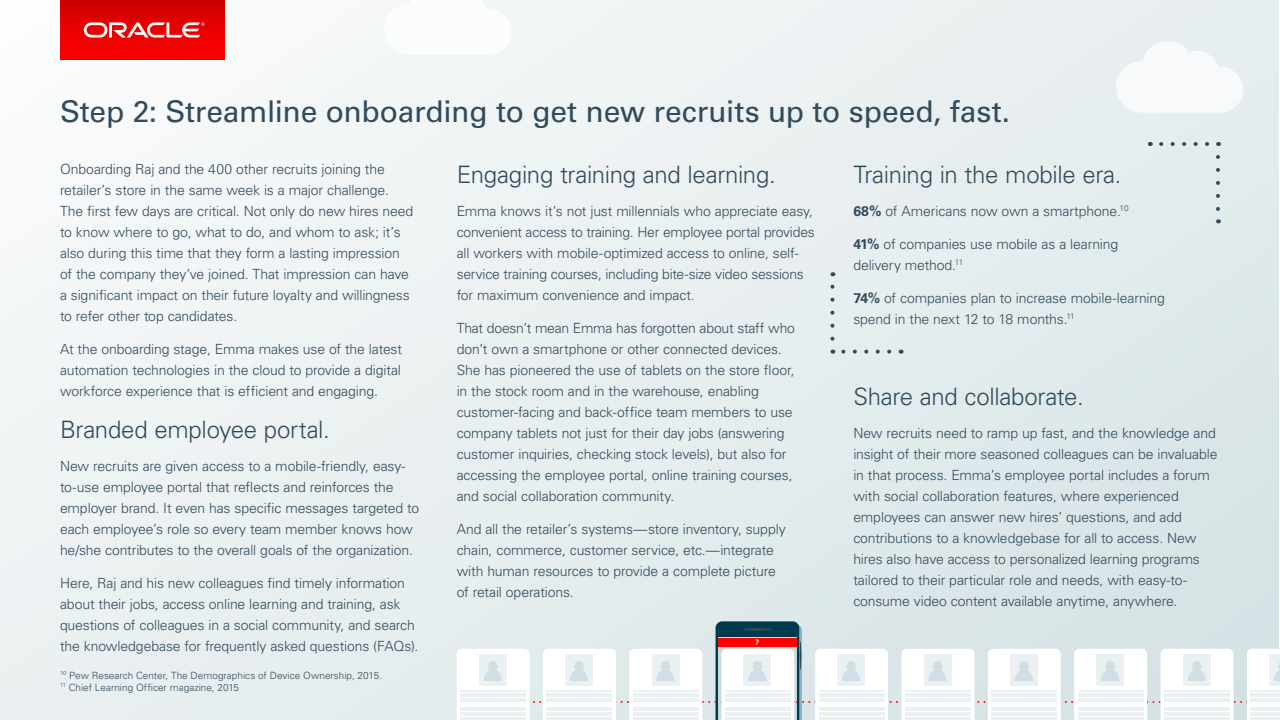
<style>
.page{position:relative;width:1280px;height:720px;background:#fff}
.page>*{position:absolute;margin:0;border:0;box-sizing:border-box;transform-origin:0 0}
.t1{font:30px "Univers LT Std";letter-spacing:-.005em;color:#324b5c}
.t2{font:300 24px "Univers LT Std";letter-spacing:-.01em;color:#324b5c}
.t3{font:300 14px/21px "Univers LT Std";letter-spacing:-.01em;color:#324b5c}
.t4{font:300 10px/12px "Univers LT Std";color:#324b5c}
.t5{font:700 7.5px "Univers LT Std";color:#fff}
.s1{font-weight:700}
</style>
<div class="page">
<div style="left:0;top:0;width:1278px;height:720px;background:linear-gradient(to right,#f3f6f7,#dee8ea)"></div>
<svg style="left:832px;top:350px;width:57px;height:4px"></svg>
<svg style="left:830px;top:272px;width:4px;height:67px"></svg>
<svg style="left:1161px;top:142px;width:51px;height:4px"></svg>
<svg style="left:1216px;top:157px;width:4px;height:66px"></svg>
<svg style="left:457px;top:621px;width:823px;height:99px"></svg>
<hr style="left:461px;top:691px;width:65px;height:1px;background:#ebf0f2">
<hr style="left:461px;top:693px;width:65px;height:1px;background:#ebf0f2">
<hr style="left:461px;top:696px;width:65px;height:1px;background:#ebf0f2">
<hr style="left:461px;top:698px;width:65px;height:1px;background:#ebf0f2">
<hr style="left:461px;top:701px;width:65px;height:1px;background:#ebf0f2">
<hr style="left:461px;top:707px;width:65px;height:1px;background:#ebf0f2">
<hr style="left:461px;top:710px;width:65px;height:1px;background:#ebf0f2">
<hr style="left:461px;top:712px;width:65px;height:1px;background:#ebf0f2">
<hr style="left:461px;top:715px;width:65px;height:1px;background:#ebf0f2">
<hr style="left:461px;top:717px;width:65px;height:1px;background:#ebf0f2">
<hr style="left:461px;top:719px;width:65px;height:1px;background:#ebf0f2">
<svg style="left:1116px;top:41px;width:127px;height:72px"></svg>
<svg style="left:384px;top:0;width:127px;height:55px"></svg>
<div style="left:60px;top:0;width:164px;height:60px;background:linear-gradient(to bottom,#d00000,#fe0000)"></div>
<svg style="left:84px;top:22px;width:121px;height:16px"></svg>
<h1 class="t1" style="left:60px;top:93px;width:952px">Step 2: Streamline onboarding to get new recruits up to speed, fast.</h1>
<p class="t3" style="left:60px;top:158px;width:355px">Onboarding Raj and the 400 other recruits joining the retailer’s store in the same week is a major challenge.<br>The first few days are critical. Not only do new hires need to know where to go, what to do, and whom to ask; it’s also during this time that they form a lasting impression of the company they’ve joined. That impression can have a significant impact on their future loyalty and willingness to refer other top candidates.</p>
<p class="t3" style="left:60px;top:338px;width:344px;text-align:justify">At the onboarding stage, Emma makes use of the latest automation technologies in the cloud to provide a digital workforce experience that is efficient and engaging.</p>
<h2 class="t2" style="left:60px;top:415px;width:271px">Branded employee portal.</h2>
<p class="t3" style="left:60px;top:455px;width:361px">New recruits are given access to a mobile-friendly, easy&shy;to-use employee portal that reflects and reinforces the employer brand. It even has specific messages targeted to each employee’s role so every team member knows how he/she contributes to the overall goals of the organization.</p>
<p class="t3" style="left:60px;top:572px;width:360px">Here, Raj and his new colleagues find timely information about their jobs, access online learning and training, ask questions of colleagues in a social community, and search the knowledgebase for frequently asked questions (FAQs).</p>
<h2 class="t2" style="left:457px;top:160px;width:321px">Engaging training and learning.</h2>
<p class="t3" style="left:457px;top:200px;width:360px">Emma knows it’s not just millennials who appreciate easy, convenient access to training. Her employee portal provides all workers with mobile-optimized access to online, self&shy;service training courses, including bite-size video sessions for maximum convenience and impact.</p>
<p class="t3" style="left:457px;top:317px;width:340px">That doesn’t mean Emma has forgotten about staff who don’t own a smartphone or other connected devices.<br>She has pioneered the use of tablets on the store floor, in the stock room and in the warehouse, enabling customer-facing and back-office team members to use company tablets not just for their day jobs (answering customer inquiries, checking stock levels), but also for accessing the employee portal, online training courses, and social collaboration community.</p>
<p class="t3" style="left:457px;top:518px;width:331px">And all the retailer’s systems—store inventory, supply chain, commerce, customer service, etc.—integrate with human resources to provide a complete picture of retail operations.</p>
<h2 class="t2" style="left:853px;top:160px;width:270px">Training in the mobile era.</h2>
<p class="t3" style="left:853px;top:200px;width:277px"><span class="s1">68%</span> of Americans now own a smartphone.<sup>10</sup></p>
<p class="t3" style="left:853px;top:233px;width:267px"><span class="s1">41%</span> of companies use mobile as a learning delivery method.<sup>11</sup></p>
<p class="t3" style="left:853px;top:287px;width:313px"><span class="s1">74%</span> of companies plan to increase mobile-learning spend in the next 12 to 18 months.<sup>11</sup></p>
<h2 class="t2" style="left:853px;top:382px;width:232px">Share and collaborate.</h2>
<p class="t3" style="left:853px;top:422px;width:366px">New recruits need to ramp up fast, and the knowledge and insight of their more seasoned colleagues can be invaluable in that process. Emma’s employee portal includes a forum with social collaboration features, where experienced employees can answer new hires’ questions, and add contributions to a knowledgebase for all to access. New hires also have access to personalized learning programs tailored to their particular role and needs, with easy-to&shy;consume video content available anytime, anywhere.</p>
<p class="t5" style="left:755px;top:638px;width:5px">?</p>
<p class="t4" style="left:60px;top:669px;width:324px"><sup>10</sup> Pew Research Center, The Demographics of Device Ownership, 2015.<br><sup>11</sup> Chief Learning Officer magazine, 2015</p>
</div>
